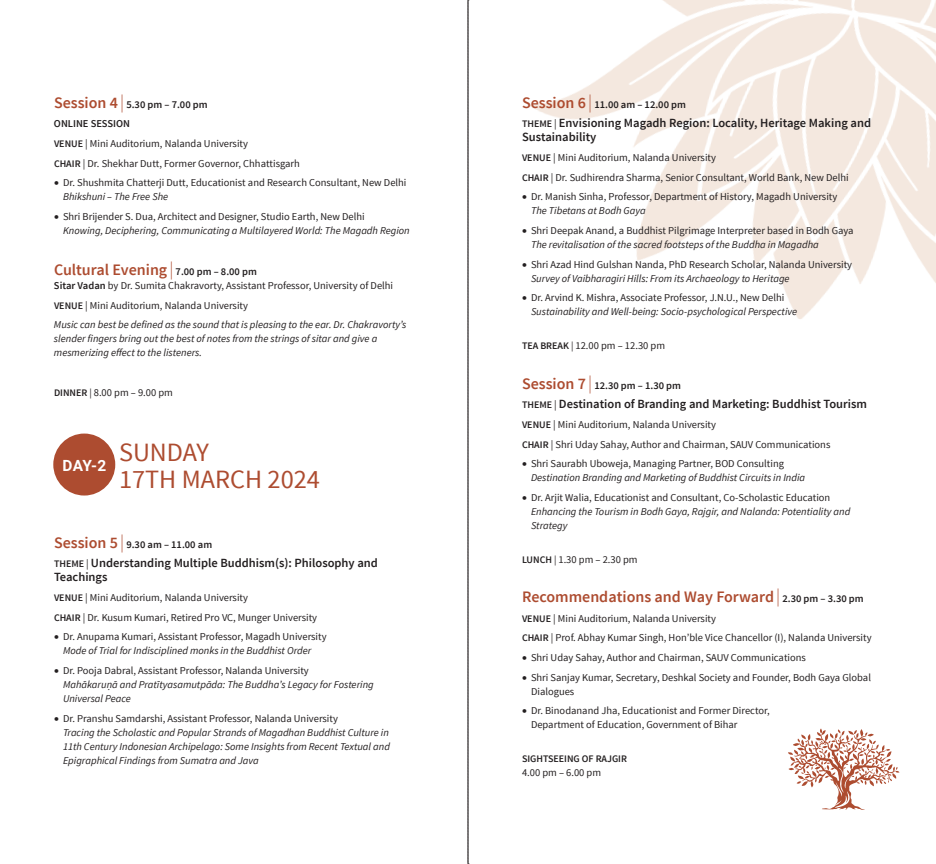
<style>
.page{position:relative;width:936px;height:864px;background:#fff}
.page>*{position:absolute;margin:0;border:0;box-sizing:border-box;transform-origin:0 0}
.t1{font:26.4px/26.4px "Source Sans Pro";color:#ad4c30}
.t2{font:600 16px "Source Sans Pro";color:#ad4c30}
.t3{font:600 12.5px/14px "Source Sans Pro";color:#231f20}
.t4{font:10.5px/19.7px "Source Sans Pro";color:#231f20}
.t5{font:italic 10.5px/14px "Source Sans Pro";color:#231f20}
.t6{font:600 10.5px "Source Sans Pro";color:#231f20}
.t7{font:600 10px "Source Sans Pro";color:#231f20}
.s1{font-weight:600;font-size:16px;color:#ad4c30}
.s2{font-weight:300;font-size:18px;color:#ad4c30}
.s3{font-weight:600}
.s4{font-weight:600;font-size:10px}
.s5{font-style:italic}
.s6{font-style:normal}
.s7{font-weight:300;font-size:18px}
.s8{font-size:10.5px;color:#231f20}
.s9{font-size:10px}
.s10{font-size:16px;color:#ad4c30}
.s11{font-weight:400;font-size:10.5px}
</style>
<div class="page">
<img style="left:529px;top:0;width:407px;height:319px">
<img style="left:788px;top:728px;width:111px;height:82px">
<div style="left:53px;top:434px;width:62px;height:62px;background:#ad4c30;border-radius:50%"></div>
<svg style="left:468px;top:0;width:1px;height:864px"></svg>
<p class="t4" style="left:54px;top:95px;width:247px"><span class="s1">Session 4</span> <span class="s2">|</span> <span class="s3">5.30 pm – 7.00 pm<br>ONLINE SESSION<br></span><span class="s4">VENUE</span> | Mini Auditorium, Nalanda University<br><span class="s4">CHAIR</span> | Dr. Shekhar Dutt, Former Governor, Chhattisgarh</p>
<p class="t4" style="left:63px;top:176px;width:345px;line-height:14px;text-indent:-9px">• Dr. Shushmita Chatterji Dutt, Educationist and Research Consultant, New Delhi<br><span class="s5">Bhikshuni – The Free She</span></p>
<p class="t5" style="left:63px;top:210px;width:348px;text-indent:-9px">• <span class="s6">Shri Brijender S. Dua, Architect and Designer, Studio Earth, New Delhi<br></span>Knowing, Deciphering, Communicating a Multilayered World: The Magadh Region</p>
<h2 class="t2" style="left:54px;top:259px;width:204px">Cultural Evening <span class="s7">|</span> <span class="s8">7.00 pm – 8.00 pm</span></h2>
<p class="t4" style="left:54px;top:276px;width:354px"><span class="s3">Sitar Vadan</span> by Dr. Sumita Chakravorty, Assistant Professor, University of Delhi<br><span class="s4">VENUE</span> | Mini Auditorium, Nalanda University<br><span class="s5">Music can best be defined as the sound that is pleasing to the ear. Dr. Chakravorty’s</span></p>
<p class="t5" style="left:54px;top:332px;width:325px">slender fingers bring out the best of notes from the strings of sitar and give a mesmerizing effect to the listeners.</p>
<p class="t4" style="left:54px;top:382px;width:120px"><span class="s4">DINNER</span> <span class="s9">|</span> 8.00 pm – 9.00 pm</p>
<h1 class="t1" style="left:119px;top:440px;width:202px;text-indent:-57px"><sub>DAY-2</sub> SUNDAY<br>17TH MARCH 2024</h1>
<p class="t6" style="left:54px;top:537px;width:160px"><span class="s10">Session 5</span> <span class="s2">|</span> 9.30 am – 11.00 am</p>
<p class="t3" style="left:54px;top:556px;width:325px"><span class="s9">THEME</span> <span class="s11">|</span> Understanding Multiple Buddhism(s): Philosophy and<br>Teachings</p>
<p class="t4" style="left:54px;top:588px;width:265px"><span class="s4">VENUE</span> | Mini Auditorium, Nalanda University<br><span class="s4">CHAIR</span> | Dr. Kusum Kumari, Retired Pro VC, Munger University</p>
<p class="t4" style="left:54px;top:630px;width:274px;line-height:14px;text-align:center">• Dr. Anupama Kumari, Assistant Professor, Magadh University<br><span class="s5">Mode of Trial for Indisciplined monks in the Buddhist Order</span></p>
<p class="t5" style="left:63px;top:663px;width:312px;text-indent:-9px">• <span class="s6">Dr. Pooja Dabral, Assistant Professor, Nalanda University<br></span>Mahākaruṇā and Pratītyasamutpāda: The Buddha’s Legacy for Fostering<br>Universal Peace</p>
<p class="t5" style="left:63px;top:711px;width:328px;text-indent:-9px">• <span class="s6">Dr. Pranshu Samdarshi, Assistant Professor, Nalanda University<br></span>Tracing the Scholastic and Popular Strands of Magadhan Buddhist Culture in 11th Century Indonesian Archipelago: Some Insights from Recent Textual and Epigraphical Findings from Sumatra and Java</p>
<p class="t6" style="left:522px;top:98px;width:166px"><span class="s10">Session 6</span> <span class="s2">|</span> 11.00 am – 12.00 pm</p>
<p class="t3" style="left:522px;top:117px;width:351px"><span class="s9">THEME</span> <span class="s11">|</span> Envisioning Magadh Region: Locality, Heritage Making and<br>Sustainability</p>
<p class="t4" style="left:522px;top:148px;width:328px"><span class="s4">VENUE</span> | Mini Auditorium, Nalanda University<br><span class="s4">CHAIR</span> | Dr. Sudhirendra Sharma, Senior Consultant, World Bank, New Delhi</p>
<p class="t4" style="left:531px;top:190px;width:308px;line-height:14px;text-indent:-9px">• Dr. Manish Sinha, Professor, Department of History, Magadh University<br><span class="s5">The Tibetans at Bodh Gaya</span></p>
<p class="t4" style="left:531px;top:224px;width:324px;line-height:14px;text-indent:-9px">• Shri Deepak Anand, a Buddhist Pilgrimage Interpreter based in Bodh Gaya<br><span class="s5">The revitalisation of the sacred footsteps of the Buddha in Magadha</span></p>
<p class="t4" style="left:531px;top:258px;width:323px;line-height:14px;text-indent:-9px">• Shri Azad Hind Gulshan Nanda, PhD Research Scholar, Nalanda University<br><span class="s5">Survey of Vaibharagiri Hills: From its Archaeology to Heritage</span></p>
<p class="t5" style="left:531px;top:291px;width:268px;text-indent:-9px">• <span class="s6">Dr. Arvind K. Mishra, Associate Professor, J.N.U., New Delhi<br></span>Sustainability and Well-being: Socio-psychological Perspective</p>
<p class="t4" style="left:522px;top:336px;width:145px"><span class="s4">TEA BREAK</span> <span class="s9">|</span> 12.00 pm – 12.30 pm</p>
<p class="t6" style="left:522px;top:378px;width:161px"><span class="s10">Session 7</span> <span class="s2">|</span> 12.30 pm – 1.30 pm</p>
<p class="t3" style="left:522px;top:397px;width:347px"><span class="s9">THEME</span> <span class="s11">|</span> Destination of Branding and Marketing: Buddhist Tourism</p>
<p class="t4" style="left:522px;top:415px;width:310px"><span class="s4">VENUE</span> | Mini Auditorium, Nalanda University<br><span class="s4">CHAIR</span> | Shri Uday Sahay, Author and Chairman, SAUV Communications</p>
<p class="t5" style="left:531px;top:457px;width:276px;text-indent:-9px">• <span class="s6">Shri Saurabh Uboweja, Managing Partner, BOD Consulting<br></span>Destination Branding and Marketing of Buddhist Circuits in India</p>
<p class="t5" style="left:531px;top:490px;width:321px;text-indent:-9px">• <span class="s6">Dr. Arjit Walia, Educationist and Consultant, Co-Scholastic Education<br></span>Enhancing the Tourism in Bodh Gaya, Rajgir, and Nalanda: Potentiality and<br>Strategy</p>
<p class="t4" style="left:522px;top:549px;width:117px"><span class="s4">LUNCH</span> <span class="s9">|</span> 1.30 pm – 2.30 pm</p>
<h2 class="t2" style="left:522px;top:586px;width:343px">Recommendations and Way Forward<span class="s7">|</span> <span class="s8">2.30 pm – 3.30 pm</span></h2>
<p class="t4" style="left:522px;top:608px;width:351px"><span class="s4">VENUE</span> | Mini Auditorium, Nalanda University<br><span class="s4">CHAIR</span> | Prof. Abhay Kumar Singh, Hon’ble Vice Chancellor (I), Nalanda University</p>
<p class="t4" style="left:522px;top:648px;width:285px">• Shri Uday Sahay, Author and Chairman, SAUV Communications</p>
<p class="t4" style="left:531px;top:670px;width:342px;line-height:14px;text-indent:-9px">• Shri Sanjay Kumar, Secretary, Deshkal Society and Founder, Bodh Gaya Global<br>Dialogues</p>
<p class="t4" style="left:531px;top:704px;width:240px;line-height:14px;text-indent:-9px">• Dr. Binodanand Jha, Educationist and Former Director,<br>Department of Education, Government of Bihar</p>
<p class="t7" style="left:522px;top:752px;width:106px">SIGHTSEEING OF RAJGIR</p>
<p class="t4" style="left:522px;top:763px;width:81px">4.00 pm – 6.00 pm</p>
</div>
